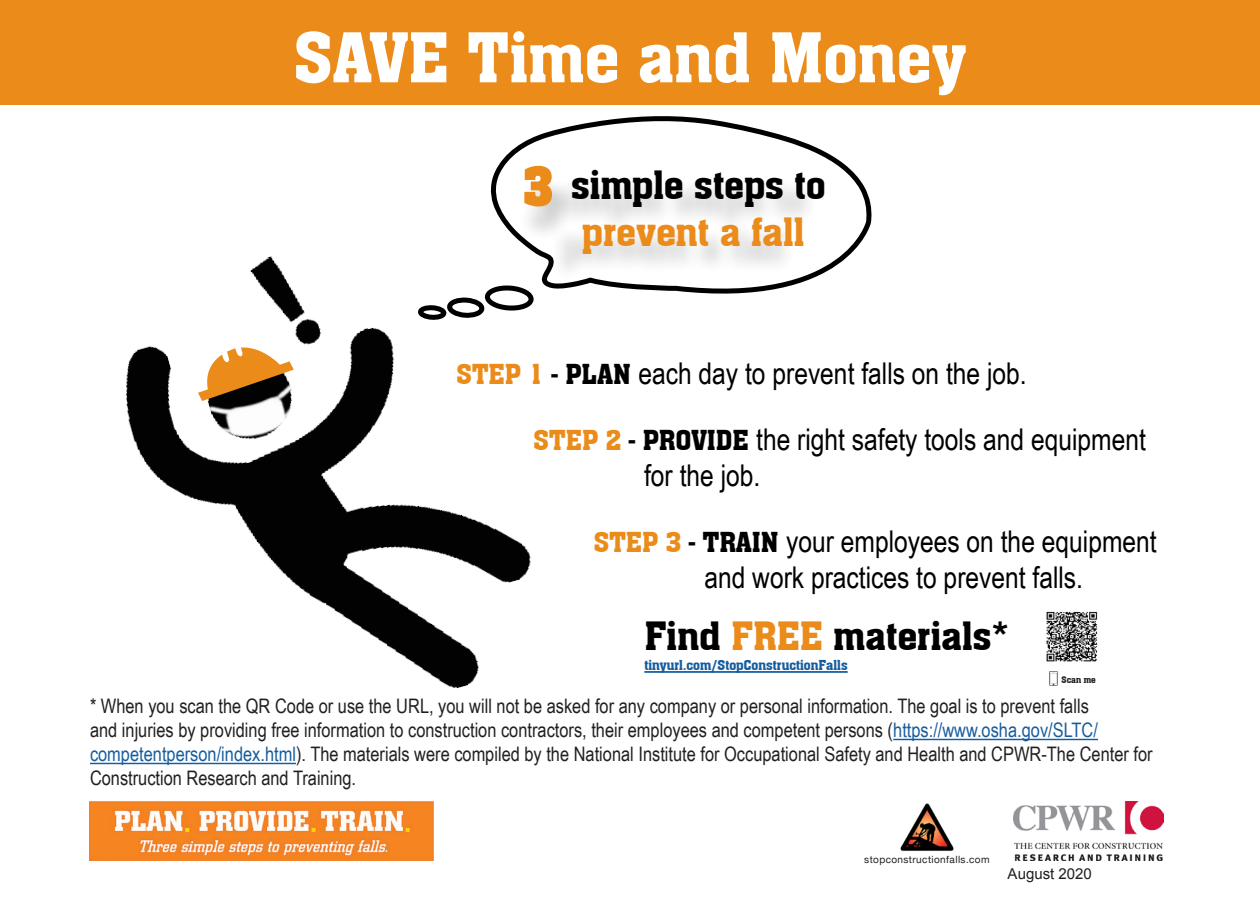
<style>
.page{position:relative;width:1260px;height:900px;background:#fff}
.page>*{position:absolute;margin:0;border:0;box-sizing:border-box;transform-origin:0 0}
.t1{font:600 75px "MGI Archon";color:#fff}
.t2{font:600 55px "MGI Archon";color:#ea8b1a}
.t3{font:600 42.5px "MGI Archon";color:#000}
.t4{font:600 42.5px "MGI Archon";color:#ea8b1a}
.t5{font:30px/36px "Arial Narrow";color:#000}
.t6{font:20px/24px "Arial Narrow";color:#231f20}
.t7{font:600 15px "MGI Archon";color:#175d9e}
.t8{font:15px "Arial";color:#231f20}
.t9{font:10px "Helvetica Neue";letter-spacing:.04em;color:#231f20}
.t10{font:600 10px "MGI Archon";color:#231f20}
.s1{font-family:"MGI Archon";font-weight:600;color:#ea8b1a}
.s2{font-family:"MGI Archon";font-weight:600}
.s3{color:#ea8b1a}
.s4{color:#175d9e}
</style>
<div class="page">
<div style="left:0;top:0;width:1260px;height:104px;background:#ea8b1a"></div>
<svg style="left:490px;top:116px;width:382px;height:178px"></svg>
<img style="left:126px;top:213px;width:448px;height:475px">
<svg style="left:198px;top:342px;width:96px;height:59px"></svg>
<img style="left:89px;top:802px;width:344px;height:58px">
<img style="left:1013px;top:801px;width:150px;height:60px">
<hr style="left:893px;top:739px;width:205px;height:1px;background:#175d9e">
<hr style="left:90px;top:763px;width:206px;height:1px;background:#175d9e">
<hr style="left:644px;top:671px;width:204px;height:2px;background:#175d9e">
<img style="left:1046px;top:611px;width:52px;height:51px">
<svg style="left:1050px;top:672px;width:7px;height:13px"></svg>
<img style="left:900px;top:803px;width:54px;height:48px">
<p class="t1" style="left:294px;top:9px;width:674px">SAVE Time and Money</p>
<p class="t2" style="left:524px;top:151px;width:30px">3</p>
<p class="t3" style="left:571px;top:157px;width:256px">simple steps to</p>
<p class="t4" style="left:582px;top:205px;width:224px">prevent a fall</p>
<p class="t5" style="left:456px;top:354px;width:572px"><span class="s1">STEP 1</span> <span class="s2">- PLAN</span> each day to prevent falls on the job.</p>
<p class="t5" style="left:534px;top:420px;width:614px"><span class="s1">STEP 2</span> <span class="s2">- PROVIDE</span> the right safety tools and equipment</p>
<p class="t5" style="left:644px;top:456px;width:118px">for the job.</p>
<p class="t5" style="left:704px;top:522px;width:454px;text-indent:-111px"><span class="s1">STEP 3</span> <span class="s2">- TRAIN</span> your employees on the equipment and work practices to prevent falls.</p>
<p class="t3" style="left:644px;top:609px;width:366px">Find <span class="s3">FREE</span> materials*</p>
<p class="t7" style="left:644px;top:656px;width:205px">tinyurl.com/StopConstructionFalls</p>
<p class="t10" style="left:1062px;top:673px;width:36px">Scan me</p>
<p class="t6" style="left:90px;top:694px;width:1064px">* When you scan the QR Code or use the URL, you will not be asked for any company or personal information. The goal is to prevent falls<br>and injuries by providing free information to construction contractors, their employees and competent persons (<span class="s4">https://www.osha.gov/SLTC/ competentperson/index.html</span>). The materials were compiled by the National Institute for Occupational Safety and Health and CPWR-The Center for Construction Research and Training.</p>
<p class="t9" style="left:864px;top:852px;width:127px">stopconstructionfalls.com</p>
<p class="t8" style="left:1008px;top:864px;width:86px">August 2020</p>
</div>
